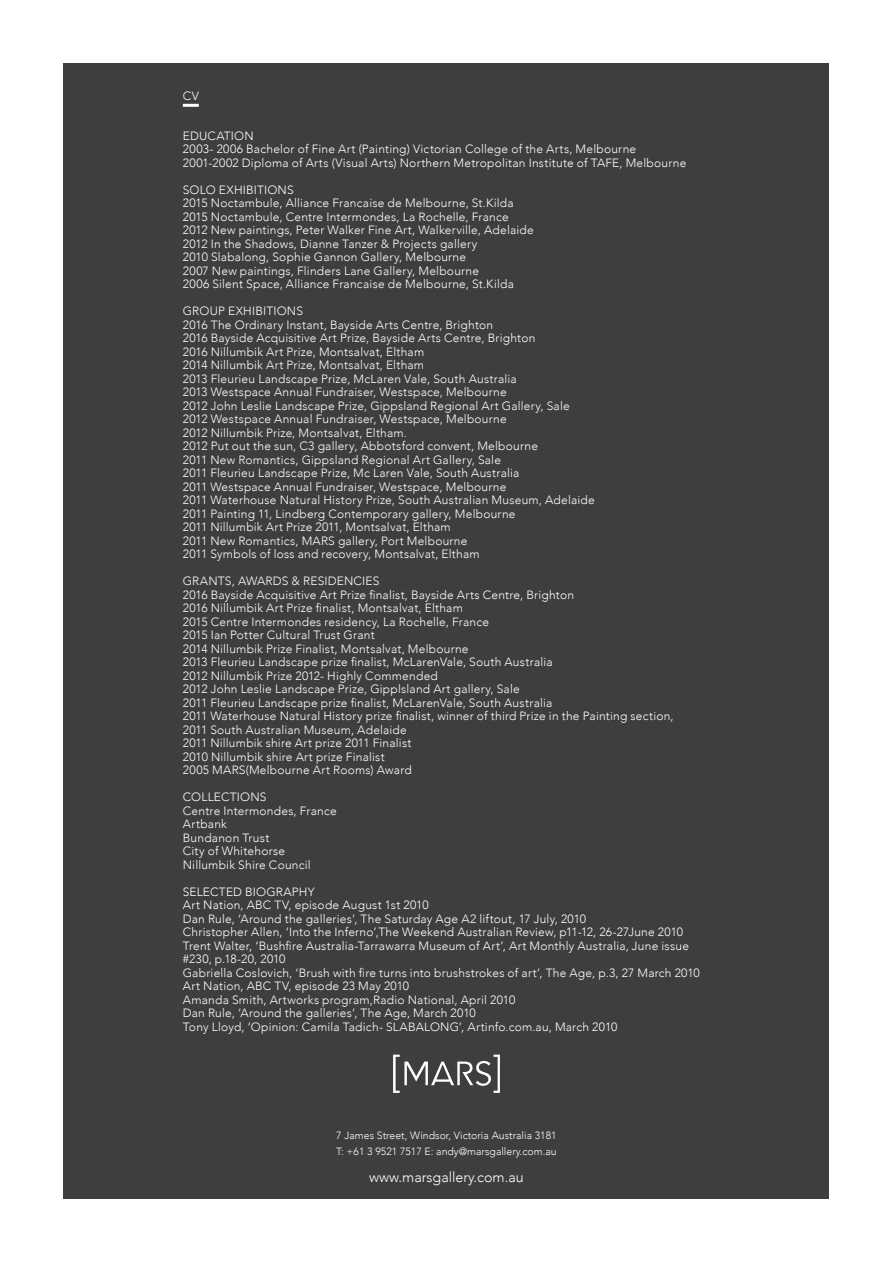
<style>
.page{position:relative;width:893px;height:1263px;background:#fff}
.page>*{position:absolute;margin:0;border:0;box-sizing:border-box;transform-origin:0 0}
.t1{font:300 14.25px "Avenir";color:#fff}
.Attributes{font:300 12px/13.5px "Avenir";letter-spacing:.02em;color:#fff}
.Attributes_Title{font:300 12px "Avenir";color:#fff}
.t2{font:300 10.5px/15.6px "Avenir";color:#fff}
</style>
<div class="page">
<div style="left:64px;top:64px;width:765px;height:1135px;background:#3e3e3f"></div>
<svg style="left:393px;top:1054px;width:107px;height:39px"></svg>
<hr style="left:183px;top:104px;width:16px;height:3px;background:#fff">
<p class="Attributes_Title" style="left:183px;top:88px;width:17px">CV</p>
<p class="Attributes" style="left:183px;top:129px;width:72px">EDUCATION</p>
<p class="Attributes" style="left:183px;top:142px;width:455px">2003- 2006 Bachelor of Fine Art (Painting) Victorian College of the Arts, Melbourne</p>
<p class="Attributes" style="left:183px;top:156px;width:505px">2001-2002 Diploma of Arts (Visual Arts) Northern Metropolitan Institute of TAFE, Melbourne</p>
<p class="Attributes" style="left:183px;top:183px;width:112px">SOLO EXHIBITIONS</p>
<p class="Attributes" style="left:183px;top:196px;width:332px">2015 Noctambule, Alliance Francaise de Melbourne, St.Kilda</p>
<p class="Attributes" style="left:183px;top:210px;width:328px">2015 Noctambule, Centre Intermondes, La Rochelle, France</p>
<p class="Attributes" style="left:183px;top:223px;width:352px">2012 New paintings, Peter Walker Fine Art, Walkerville, Adelaide</p>
<p class="Attributes" style="left:183px;top:237px;width:296px">2012 In the Shadows, Dianne Tanzer &amp; Projects gallery</p>
<p class="Attributes" style="left:183px;top:250px;width:285px">2010 Slabalong, Sophie Gannon Gallery, Melbourne</p>
<p class="Attributes" style="left:183px;top:264px;width:298px">2007 New paintings, Flinders Lane Gallery, Melbourne</p>
<p class="Attributes" style="left:183px;top:277px;width:333px">2006 Silent Space, Alliance Francaise de Melbourne, St.Kilda</p>
<p class="Attributes" style="left:183px;top:304px;width:122px">GROUP EXHIBITIONS</p>
<p class="Attributes" style="left:183px;top:318px;width:312px">2016 The Ordinary Instant, Bayside Arts Centre, Brighton</p>
<p class="Attributes" style="left:183px;top:331px;width:354px">2016 Bayside Acquisitive Art Prize, Bayside Arts Centre, Brighton</p>
<p class="Attributes" style="left:183px;top:345px;width:243px">2016 Nillumbik Art Prize, Montsalvat, Eltham</p>
<p class="Attributes" style="left:183px;top:358px;width:243px">2014 Nillumbik Art Prize, Montsalvat, Eltham</p>
<p class="Attributes" style="left:183px;top:372px;width:335px">2013 Fleurieu Landscape Prize, McLaren Vale, South Australia</p>
<p class="Attributes" style="left:183px;top:385px;width:325px">2013 Westspace Annual Fundraiser, Westspace, Melbourne</p>
<p class="Attributes" style="left:183px;top:399px;width:388px">2012 John Leslie Landscape Prize, Gippsland Regional Art Gallery, Sale</p>
<p class="Attributes" style="left:183px;top:412px;width:325px">2012 Westspace Annual Fundraiser, Westspace, Melbourne</p>
<p class="Attributes" style="left:183px;top:426px;width:226px">2012 Nillumbik Prize, Montsalvat, Eltham.</p>
<p class="Attributes" style="left:183px;top:439px;width:357px">2012 Put out the sun, C3 gallery, Abbotsford convent, Melbourne</p>
<p class="Attributes" style="left:183px;top:453px;width:320px">2011 New Romantics, Gippsland Regional Art Gallery, Sale</p>
<p class="Attributes" style="left:183px;top:466px;width:338px">2011 Fleurieu Landscape Prize, Mc Laren Vale, South Australia</p>
<p class="Attributes" style="left:183px;top:480px;width:325px">2011 Westspace Annual Fundraiser, Westspace, Melbourne</p>
<p class="Attributes" style="left:183px;top:493px;width:413px">2011 Waterhouse Natural History Prize, South Australian Museum, Adelaide</p>
<p class="Attributes" style="left:183px;top:507px;width:334px">2011 Painting 11, Lindberg Contemporary gallery, Melbourne</p>
<p class="Attributes" style="left:183px;top:520px;width:269px">2011 Nillumbik Art Prize 2011, Montsalvat, Eltham</p>
<p class="Attributes" style="left:183px;top:534px;width:286px">2011 New Romantics, MARS gallery, Port Melbourne</p>
<p class="Attributes" style="left:183px;top:547px;width:298px">2011 Symbols of loss and recovery, Montsalvat, Eltham</p>
<p class="Attributes" style="left:183px;top:574px;width:198px">GRANTS, AWARDS &amp; RESIDENCIES</p>
<p class="Attributes" style="left:183px;top:588px;width:393px">2016 Bayside Acquisitive Art Prize finalist, Bayside Arts Centre, Brighton</p>
<p class="Attributes" style="left:183px;top:601px;width:282px">2016 Nillumbik Art Prize finalist, Montsalvat, Eltham</p>
<p class="Attributes" style="left:183px;top:615px;width:308px">2015 Centre Intermondes residency, La Rochelle, France</p>
<p class="Attributes" style="left:183px;top:628px;width:193px">2015 Ian Potter Cultural Trust Grant</p>
<p class="Attributes" style="left:183px;top:642px;width:287px">2014 Nillumbik Prize Finalist, Montsalvat, Melbourne</p>
<p class="Attributes" style="left:183px;top:655px;width:371px">2013 Fleurieu Landscape prize finalist, McLarenVale, South Australia</p>
<p class="Attributes" style="left:183px;top:669px;width:257px">2012 Nillumbik Prize 2012- Highly Commended</p>
<p class="Attributes" style="left:183px;top:682px;width:338px">2012 John Leslie Landscape Prize, Gipplsland Art gallery, Sale</p>
<p class="Attributes" style="left:183px;top:696px;width:371px">2011 Fleurieu Landscape prize finalist, McLarenVale, South Australia</p>
<p class="Attributes" style="left:183px;top:709px;width:492px">2011 Waterhouse Natural History prize finalist, winner of third Prize in the Painting section,</p>
<p class="Attributes" style="left:183px;top:723px;width:226px">2011 South Australian Museum, Adelaide</p>
<p class="Attributes" style="left:183px;top:736px;width:230px">2011 Nillumbik shire Art prize 2011 Finalist</p>
<p class="Attributes" style="left:183px;top:750px;width:203px">2010 Nillumbik shire Art prize Finalist</p>
<p class="Attributes" style="left:183px;top:763px;width:230px">2005 MARS(Melbourne Art Rooms) Award</p>
<p class="Attributes" style="left:183px;top:790px;width:85px">COLLECTIONS</p>
<p class="Attributes" style="left:183px;top:804px;width:156px">Centre Intermondes, France</p>
<p class="Attributes" style="left:183px;top:817px;width:46px">Artbank</p>
<p class="Attributes" style="left:183px;top:831px;width:88px">Bundanon Trust</p>
<p class="Attributes" style="left:183px;top:844px;width:104px">City of Whitehorse</p>
<p class="Attributes" style="left:183px;top:858px;width:129px">Nillumbik Shire Council</p>
<p class="Attributes" style="left:183px;top:885px;width:133px">SELECTED BIOGRAPHY</p>
<p class="Attributes" style="left:183px;top:898px;width:247px">Art Nation, ABC TV, episode August 1st 2010</p>
<p class="Attributes" style="left:183px;top:912px;width:405px">Dan Rule, ‘Around the galleries’, The Saturday Age A2 liftout, 17 July, 2010</p>
<p class="Attributes" style="left:183px;top:925px;width:502px">Christopher Allen, ‘Into the Inferno’,The Weekend Australian Review, p11-12, 26-27June 2010</p>
<p class="Attributes" style="left:183px;top:939px;width:508px">Trent Walter, ‘Bushfire Australia-Tarrawarra Museum of Art’, Art Monthly Australia, June issue #230, p.18-20, 2010</p>
<p class="Attributes" style="left:183px;top:966px;width:518px">Gabriella Coslovich, ‘Brush with fire turns into brushstrokes of art’, The Age, p.3, 27 March 2010</p>
<p class="Attributes" style="left:183px;top:979px;width:228px">Art Nation, ABC TV, episode 23 May 2010</p>
<p class="Attributes" style="left:183px;top:993px;width:334px">Amanda Smith, Artworks program,Radio National, April 2010</p>
<p class="Attributes" style="left:183px;top:1006px;width:294px">Dan Rule, ‘Around the galleries’, The Age, March 2010</p>
<p class="Attributes" style="left:183px;top:1020px;width:436px">Tony Lloyd, ‘Opinion: Camila Tadich- SLABALONG’, Artinfo.com.au, March 2010</p>
<p class="t2" style="left:336px;top:1127px;width:222px">7 James Street, Windsor, Victoria Australia 3181<br>T: +61 3 9521 7517 E: andy@marsgallery.com.au</p>
<p class="t1" style="left:369px;top:1169px;width:156px">www.marsgallery.com.au</p>
</div>
